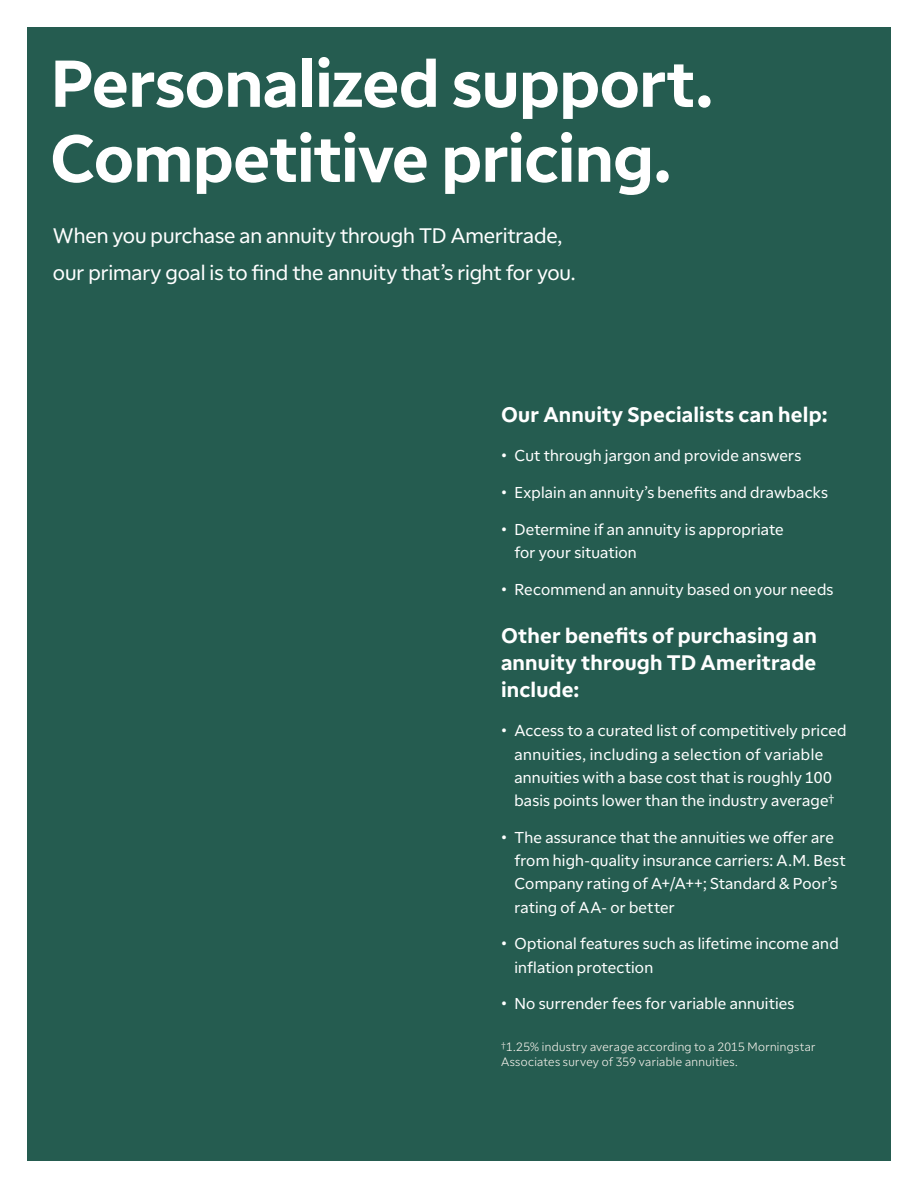
<style>
.page{position:relative;width:918px;height:1188px;background:#fff}
.page>*{position:absolute;margin:0;border:0;box-sizing:border-box;transform-origin:0 0}
.t1{font:700 66px/75px "TD Ameritrade";letter-spacing:-.015em;color:#fff}
.t2{font:21px/37.5px "TD Ameritrade Reg";letter-spacing:-.005em;color:#fff}
.t3{font:700 21px/27px "TD Ameritrade";letter-spacing:.01em;color:#fff;text-align:justify}
.t4{font:15.75px/23.2px "TD Ameritrade Reg";letter-spacing:.01em;color:#fff}
.t5{font:12px/15px "TD Ameritrade Lt";letter-spacing:.025em;color:#f5f1eb}
</style>
<div class="page">
<div style="left:27px;top:27px;width:864px;height:1134px;background:#255c50"></div>
<h1 class="t1" style="left:50px;top:42px;width:665px">Personalized support.<br>Competitive pricing.</h1>
<h2 class="t2" style="left:53px;top:215px;width:524px">When you purchase an annuity through TD Ameritrade, our primary goal is to find the annuity that’s right for you.</h2>
<h2 class="t3" style="left:501px;top:400px;width:328px">Our Annuity Specialists can help:</h2>
<p class="t4" style="left:501px;top:443px;width:302px">• Cut through jargon and provide answers</p>
<p class="t4" style="left:501px;top:480px;width:329px">• Explain an annuity’s benefits and drawbacks</p>
<p class="t4" style="left:514px;top:517px;width:271px;text-indent:-13px">• Determine if an annuity is appropriate for your situation</p>
<p class="t4" style="left:501px;top:577px;width:334px">• Recommend an annuity based on your needs</p>
<h2 class="t3" style="left:501px;top:621px;width:317px">Other benefits of purchasing an annuity through TD Ameritrade include:</h2>
<p class="t4" style="left:514px;top:719px;width:333px;text-indent:-13px">• Access to a curated list of competitively priced annuities, including a selection of variable annuities with a base cost that is roughly 100 basis points lower than the industry average†</p>
<p class="t4" style="left:514px;top:825px;width:333px;text-indent:-13px">• The assurance that the annuities we offer are from high-quality insurance carriers: A.M. Best Company rating of A+/A++; Standard &amp; Poor’s rating of AA- or better</p>
<p class="t4" style="left:514px;top:931px;width:326px;text-indent:-13px">• Optional features such as lifetime income and inflation protection</p>
<p class="t4" style="left:501px;top:991px;width:295px">• No surrender fees for variable annuities</p>
<p class="t5" style="left:501px;top:1039px;width:316px">†1.25% industry average according to a 2015 Morningstar<br>Associates survey of 359 variable annuities.</p>
</div>
